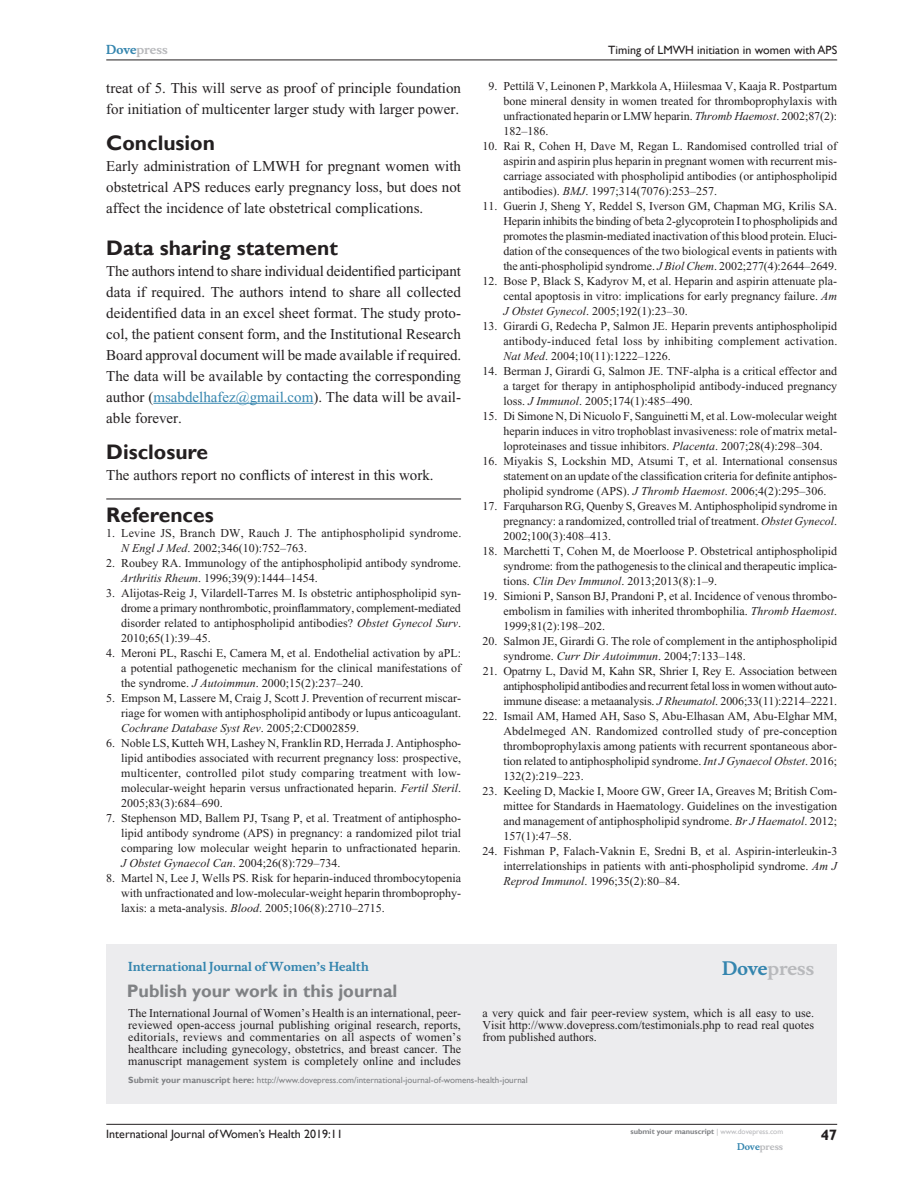
<style>
.page{position:relative;width:918px;height:1188px;background:#fff}
.page>*{position:absolute;margin:0;border:0;box-sizing:border-box;transform-origin:0 0}
.RefH{font:700 21px "Gill Sans";color:#231f20}
.t1{font:700 18px "Gill Sans";color:#808285}
.t2{font:700 18px "Musee";color:#b8b9bc}
.TxF{font:15px/21px "Times New Roman";color:#231f20;text-align:justify}
.Tx{font:15px/21px "Times New Roman";color:#231f20}
.t3{font:700 15px "Gill Sans";color:#231f20}
.RefNL2{font:12px/15px "Times New Roman";color:#231f20;text-align:justify}
.RefNL1{font:12px/15px "Times New Roman";color:#231f20;text-align:justify}
.t4{font:12px "Gill Sans";color:#231f20}
.t5{font:700 12px "Musee";color:#3485ae}
.t6{font:700 12px "Musee";color:#b8b9bc}
.t7{font:9px "Gill Sans";color:#808285}
.t8{font:700 9px "Musee";color:#b8b9bc}
.t9{font:700 7.5px "Gill Sans";color:#808285}
.s1{color:#3485ae}
.s2{font-style:italic}
.s3{font-weight:700}
.s4{font-weight:400;color:#b8b9bc}
</style>
<div class="page">
<div style="left:106px;top:944px;width:731px;height:159px;background:#ececee"></div>
<hr style="left:106px;top:1124px;width:731px;height:1px;background:#231f20">
<hr style="left:106px;top:60px;width:731px;height:1px;background:#231f20">
<hr style="left:153px;top:403px;width:160px;height:1px;background:#3485ae">
<hr style="left:106px;top:499px;width:355px;height:1px;background:#231f20">
<p class="t6" style="left:106px;top:43px;width:63px"><span class="s1">Dove</span>press</p>
<p class="t4" style="left:608px;top:43px;width:230px">Timing of LMWH initiation in women with APS</p>
<p class="Tx" style="left:106px;top:77px;width:356px">treat of 5. This will serve as proof of principle foundation for initiation of multicenter larger study with larger power.</p>
<h1 class="RefH" style="left:106px;top:130px;width:110px">Conclusion</h1>
<p class="TxF" style="left:106px;top:155px;width:356px">Early administration of LMWH for pregnant women with obstetrical APS reduces early pregnancy loss, but does not affect the incidence of late obstetrical complications.</p>
<h1 class="RefH" style="left:106px;top:235px;width:233px">Data sharing statement</h1>
<p class="TxF" style="left:106px;top:260px;width:356px">The authors intend to share individual deidentified participant data if required. The authors intend to share all collected deidentified data in an excel sheet format. The study proto&shy;col, the patient consent form, and the Institutional Research Board approval document will be made available if required.<br>The data will be available by contacting the corresponding author (<span class="s1">msabdelhafez@gmail.com</span>). The data will be avail&shy;able forever.</p>
<h1 class="RefH" style="left:106px;top:439px;width:103px">Disclosure</h1>
<p class="TxF" style="left:106px;top:465px;width:329px">The authors report no conflicts of interest in this work.</p>
<p class="RefH" style="left:106px;top:502px;width:109px">References</p>
<p class="RefNL1" style="left:121px;top:526px;width:342px;text-indent:-15px">1. Levine JS, Branch DW, Rauch J. The antiphospholipid syndrome.<br><span class="s2">N Engl J Med</span>. 2002;346(10):752–763.</p>
<p class="RefNL1" style="left:121px;top:556px;width:341px;text-indent:-15px">2. Roubey RA. Immunology of the antiphospholipid antibody syndrome.<br><span class="s2">Arthritis Rheum</span>. 1996;39(9):1444–1454.</p>
<p class="RefNL1" style="left:121px;top:586px;width:341px;text-indent:-15px">3. Alijotas-Reig J, Vilardell-Tarres M. Is obstetric antiphospholipid syn&shy;drome a primary nonthrombotic, proinflammatory, complement-mediated disorder related to antiphospholipid antibodies? <span class="s2">Obstet Gynecol Surv</span>.<br>2010;65(1):39–45.</p>
<p class="RefNL1" style="left:121px;top:646px;width:341px;text-indent:-15px">4. Meroni PL, Raschi E, Camera M, et al. Endothelial activation by aPL: a potential pathogenetic mechanism for the clinical manifestations of the syndrome. <span class="s2">J Autoimmun</span>. 2000;15(2):237–240.</p>
<p class="RefNL1" style="left:121px;top:691px;width:341px;text-indent:-15px">5. Empson M, Lassere M, Craig J, Scott J. Prevention of recurrent miscar&shy;riage for women with antiphospholipid antibody or lupus anticoagulant.<br><span class="s2">Cochrane Database Syst Rev</span>. 2005;2:CD002859.</p>
<p class="RefNL1" style="left:121px;top:736px;width:341px;text-indent:-15px">6. Noble LS, Kutteh WH, Lashey N, Franklin RD, Herrada J. Antiphospho&shy;lipid antibodies associated with recurrent pregnancy loss: prospective, multicenter, controlled pilot study comparing treatment with low&shy;molecular-weight heparin versus unfractionated heparin. <span class="s2">Fertil Steril</span>.<br>2005;83(3):684–690.</p>
<p class="RefNL1" style="left:121px;top:811px;width:341px;text-indent:-15px">7. Stephenson MD, Ballem PJ, Tsang P, et al. Treatment of antiphospho&shy;lipid antibody syndrome (APS) in pregnancy: a randomized pilot trial comparing low molecular weight heparin to unfractionated heparin.<br><span class="s2">J Obstet Gynaecol Can</span>. 2004;26(8):729–734.</p>
<p class="RefNL1" style="left:121px;top:871px;width:341px;text-indent:-15px">8. Martel N, Lee J, Wells PS. Risk for heparin-induced thrombocytopenia with unfractionated and low-molecular-weight heparin thromboprophy&shy;laxis: a meta-analysis. <span class="s2">Blood</span>. 2005;106(8):2710–2715.</p>
<p class="RefNL2" style="left:503px;top:79px;width:335px;text-indent:-15px">9. Pettilä V, Leinonen P, Markkola A, Hiilesmaa V, Kaaja R. Postpartum bone mineral density in women treated for thromboprophylaxis with unfractionated heparin or LMW heparin. <span class="s2">Thromb Haemost</span>. 2002;87(2):<br>182–186.</p>
<p class="RefNL2" style="left:503px;top:139px;width:335px;text-indent:-21px">10. Rai R, Cohen H, Dave M, Regan L. Randomised controlled trial of aspirin and aspirin plus heparin in pregnant women with recurrent mis&shy;carriage associated with phospholipid antibodies (or antiphospholipid antibodies). <span class="s2">BMJ</span>. 1997;314(7076):253–257.</p>
<p class="RefNL2" style="left:503px;top:199px;width:335px;text-indent:-21px">11. Guerin J, Sheng Y, Reddel S, Iverson GM, Chapman MG, Krilis SA.<br>Heparin inhibits the binding of beta 2-glycoprotein I to phospholipids and promotes the plasmin-mediated inactivation of this blood protein. Eluci&shy;dation of the consequences of the two biological events in patients with the anti-phospholipid syndrome. <span class="s2">J Biol Chem</span>. 2002;277(4):2644–2649.</p>
<p class="RefNL2" style="left:503px;top:274px;width:335px;text-indent:-21px">12. Bose P, Black S, Kadyrov M, et al. Heparin and aspirin attenuate pla&shy;cental apoptosis in vitro: implications for early pregnancy failure. <span class="s2">Am J Obstet Gynecol</span>. 2005;192(1):23–30.</p>
<p class="RefNL2" style="left:503px;top:319px;width:336px;text-indent:-21px">13. Girardi G, Redecha P, Salmon JE. Heparin prevents antiphospholipid antibody-induced fetal loss by inhibiting complement activation.<br><span class="s2">Nat Med</span>. 2004;10(11):1222–1226.</p>
<p class="RefNL2" style="left:503px;top:364px;width:335px;text-indent:-21px">14. Berman J, Girardi G, Salmon JE. TNF-alpha is a critical effector and a target for therapy in antiphospholipid antibody-induced pregnancy loss. <span class="s2">J Immunol</span>. 2005;174(1):485–490.</p>
<p class="RefNL2" style="left:503px;top:409px;width:335px;text-indent:-21px">15. Di Simone N, Di Nicuolo F, Sanguinetti M, et al. Low-molecular weight heparin induces in vitro trophoblast invasiveness: role of matrix metal&shy;loproteinases and tissue inhibitors. <span class="s2">Placenta</span>. 2007;28(4):298–304.</p>
<p class="RefNL2" style="left:503px;top:454px;width:335px;text-indent:-21px">16. Miyakis S, Lockshin MD, Atsumi T, et al. International consensus statement on an update of the classification criteria for definite antiphos&shy;pholipid syndrome (APS). <span class="s2">J Thromb Haemost</span>. 2006;4(2):295–306.</p>
<p class="RefNL2" style="left:503px;top:499px;width:336px;text-indent:-21px">17. Farquharson RG, Quenby S, Greaves M. Antiphospholipid syndrome in pregnancy: a randomized, controlled trial of treatment. <span class="s2">Obstet Gynecol</span>.<br>2002;100(3):408–413.</p>
<p class="RefNL2" style="left:503px;top:544px;width:335px;text-indent:-21px">18. Marchetti T, Cohen M, de Moerloose P. Obstetrical antiphospholipid syndrome: from the pathogenesis to the clinical and therapeutic implica&shy;tions. <span class="s2">Clin Dev Immunol</span>. 2013;2013(8):1–9.</p>
<p class="RefNL2" style="left:503px;top:589px;width:335px;text-indent:-21px">19. Simioni P, Sanson BJ, Prandoni P, et al. Incidence of venous thrombo&shy;embolism in families with inherited thrombophilia. <span class="s2">Thromb Haemost</span>.<br>1999;81(2):198–202.</p>
<p class="RefNL2" style="left:503px;top:634px;width:335px;text-indent:-21px">20. Salmon JE, Girardi G. The role of complement in the antiphospholipid syndrome. <span class="s2">Curr Dir Autoimmun</span>. 2004;7:133–148.</p>
<p class="RefNL2" style="left:503px;top:664px;width:335px;text-indent:-21px">21. Opatrny L, David M, Kahn SR, Shrier I, Rey E. Association between antiphospholipid antibodies and recurrent fetal loss in women without auto&shy;immune disease: a metaanalysis. <span class="s2">J Rheumatol</span>. 2006;33(11):2214–2221.</p>
<p class="RefNL2" style="left:503px;top:709px;width:335px;text-indent:-21px">22. Ismail AM, Hamed AH, Saso S, Abu-Elhasan AM, Abu-Elghar MM, Abdelmeged AN. Randomized controlled study of pre-conception thromboprophylaxis among patients with recurrent spontaneous abor&shy;tion related to antiphospholipid syndrome. <span class="s2">Int J Gynaecol Obstet</span>. 2016; 132(2):219–223.</p>
<p class="RefNL2" style="left:503px;top:784px;width:335px;text-indent:-21px">23. Keeling D, Mackie I, Moore GW, Greer IA, Greaves M; British Com&shy;mittee for Standards in Haematology. Guidelines on the investigation and management of antiphospholipid syndrome. <span class="s2">Br J Haematol</span>. 2012; 157(1):47–58.</p>
<p class="RefNL2" style="left:503px;top:844px;width:336px;text-indent:-21px">24. Fishman P, Falach-Vaknin E, Sredni B, et al. Aspirin-interleukin-3 interrelationships in patients with anti-phospholipid syndrome. <span class="s2">Am J Reprod Immunol</span>. 1996;35(2):80–84.</p>
<p class="t5" style="left:128px;top:959px;width:242px">International Journal of Women’s Health</p>
<h2 class="t1" style="left:127px;top:980px;width:272px">Publish your work in this journal</h2>
<h2 class="t2" style="left:722px;top:958px;width:94px"><span class="s1">Dove</span>press</h2>
<p class="RefNL2" style="left:128px;top:1007px;width:334px;line-height:12px">The International Journal of Women’s Health is an international, peer&shy;reviewed open-access journal publishing original research, reports, editorials, reviews and commentaries on all aspects of women’s healthcare including gynecology, obstetrics, and breast cancer. The manuscript management system is completely online and includes</p>
<p class="RefNL2" style="left:482px;top:1007px;width:333px;line-height:12px">a very quick and fair peer-review system, which is all easy to use.<br>Visit http://www.dovepress.com/testimonials.php to read real quotes from published authors.</p>
<p class="t7" style="left:128px;top:1075px;width:401px"><span class="s3">Submit your manuscript here:</span> http://www.dovepress.com/international-journal-of-womens-health-journal</p>
<p class="t4" style="left:106px;top:1127px;width:238px">International Journal of Women’s Health 2019:11</p>
<p class="t9" style="left:631px;top:1127px;width:154px">submit your manuscript <span class="s4">| www.dovepress.com</span></p>
<p class="t8" style="left:737px;top:1141px;width:48px"><span class="s1">Dove</span>press</p>
<p class="t3" style="left:821px;top:1126px;width:18px">47</p>
</div>
